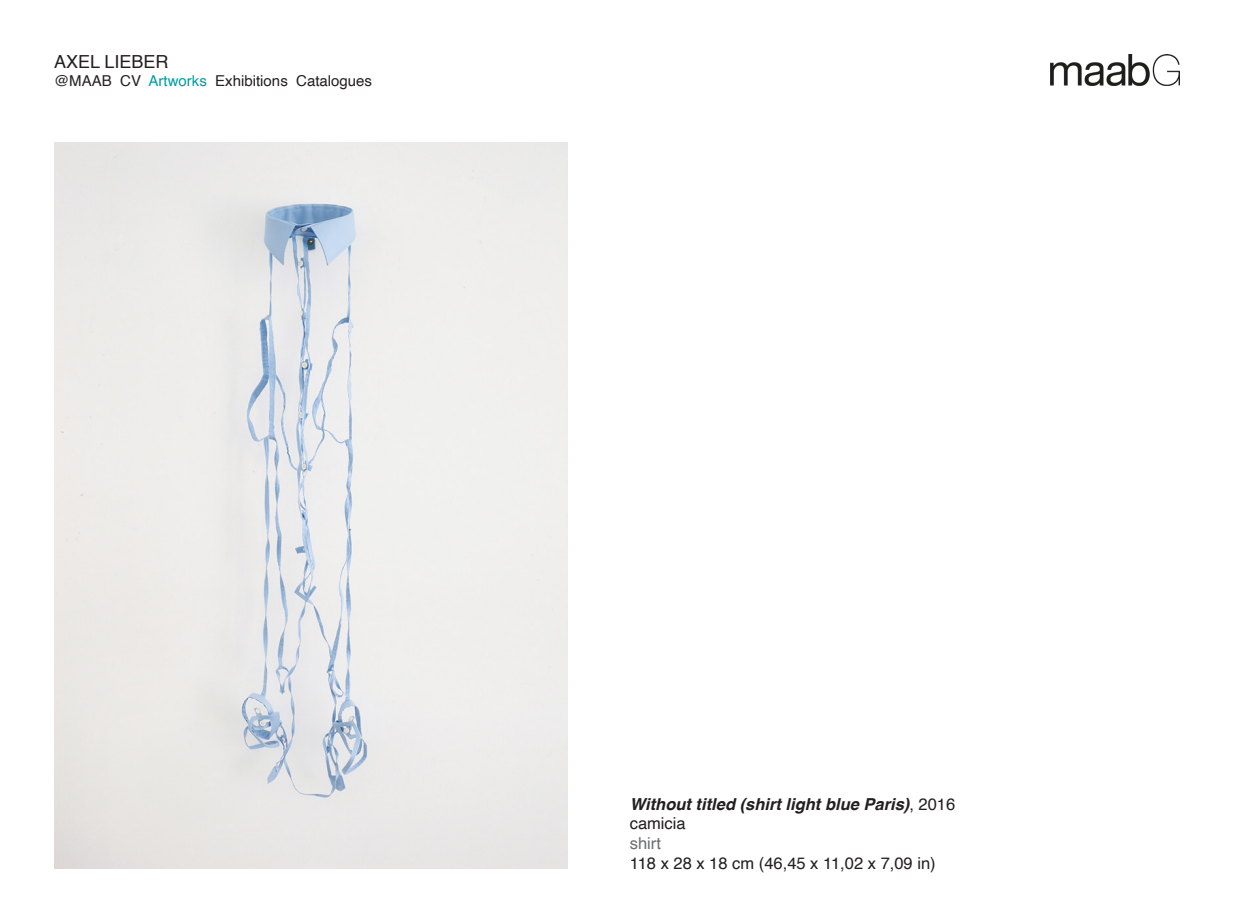
<style>
.page{position:relative;width:1234px;height:923px;background:#fff}
.page>*{position:absolute;margin:0;border:0;box-sizing:border-box;transform-origin:0 0}
.t1{font:18px "Helvetica";color:#231f20}
.t2{font:italic 700 16.5px "Helvetica";color:#231f20}
.t3{font:16.5px "Helvetica";color:#231f20}
.t4{font:16.5px "Helvetica";color:#6c6d70}
.t5{font:15px "Helvetica";color:#231f20}
.s1{color:#009ba2}
.s2{font-weight:400;font-style:normal}
</style>
<div class="page">
<img style="left:54px;top:142px;width:513px;height:727px">
<img style="left:1050px;top:54px;width:129px;height:31px">
<p class="t1" style="left:54px;top:47px;width:116px">AXEL LIEBER</p>
<p class="t5" style="left:54px;top:69px;width:319px">@MAAB CV <span class="s1">Artworks</span> Exhibitions Catalogues</p>
<p class="t2" style="left:629px;top:790px;width:327px">Without titled (shirt light blue Paris)<span class="s2">, 2016</span></p>
<p class="t3" style="left:629px;top:811px;width:57px">camicia</p>
<p class="t4" style="left:629px;top:830px;width:33px">shirt</p>
<p class="t3" style="left:629px;top:850px;width:307px">118 x 28 x 18 cm (46,45 x 11,02 x 7,09 in)</p>
</div>
